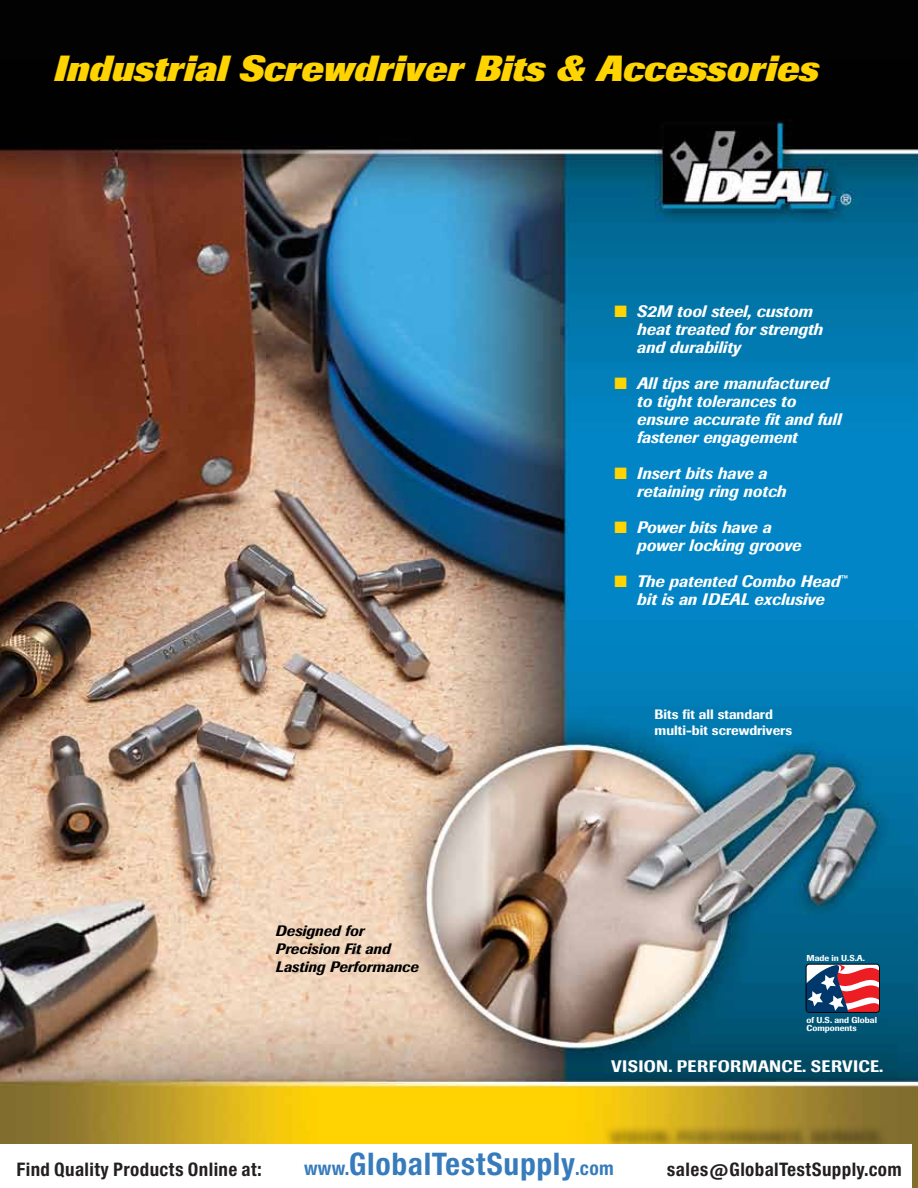
<style>
.page{position:relative;width:918px;height:1188px;background:#fff}
.page>*{position:absolute;margin:0;border:0;box-sizing:border-box;transform-origin:0 0}
.t1{font:italic 800 36px "Imago";color:#ffd400}
.t2{font:29.7px "Europa Gro Nr 2 SBOP Bol Con";letter-spacing:.02em;color:#367bbc}
.t3{font:17.85px "Europa Gro Nr 2 SBOP Bol Con";letter-spacing:.02em;color:#231f20}
.t4{font:italic 500 16.5px/18px "Imago";color:#fff}
.t5{font:500 16.5px "Imago";letter-spacing:.02em;color:#fff}
.t6{font:italic 500 15px/18px "Imago";color:#000}
.t7{font:500 13.5px/16.5px "Imago";color:#fff}
.t8{font:500 8.55px/8.6px "Imago";color:#fff}
.s1{color:#ffd400}
.s2{font-size:18.3px}
</style>
<div class="page">
<img style="left:0;top:0;width:918px;height:1188px">
<div style="left:604px;top:1124px;width:286px;height:28px;background:#000;opacity:.5"></div>
<svg style="left:806px;top:961px;width:74px;height:53px"></svg>
<div style="left:806px;top:964px;width:74px;height:49px;border:1px solid #000;border-radius:3px"></div>
<div style="left:0;top:1145px;width:911px;height:43px;background:#fff"></div>
<h1 class="t1" style="left:54px;top:48px;width:766px">Industrial Screwdriver Bits &amp; Accessories</h1>
<p class="t4" style="left:637px;top:302px;width:187px;text-indent:-22px"><span class="s1">■</span> S2M tool steel, custom heat treated for strength and durability</p>
<p class="t4" style="left:637px;top:374px;width:206px;text-indent:-22px"><span class="s1">■</span> All tips are manufactured to tight tolerances to ensure accurate fit and full fastener engagement</p>
<p class="t4" style="left:637px;top:464px;width:151px;text-indent:-22px"><span class="s1">■</span> Insert bits have a retaining ring notch</p>
<p class="t4" style="left:637px;top:518px;width:166px;text-indent:-22px"><span class="s1">■</span> Power bits have a power locking groove</p>
<p class="t4" style="left:615px;top:572px;width:235px;text-align:center"><span class="s1">■</span> The patented Combo Head<sup>™ </sup>bit is an IDEAL exclusive</p>
<p class="t6" style="left:276px;top:922px;width:144px">Designed for<br>Precision Fit and<br>Lasting Performance</p>
<p class="t7" style="left:655px;top:706px;width:139px">Bits fit all standard multi-bit screwdrivers</p>
<p class="t8" style="left:806px;top:953px;width:60px">Made in U.S.A.</p>
<p class="t8" style="left:806px;top:1015px;width:72px">of U.S. and Global<br>Components</p>
<p class="t5" style="left:611px;top:1057px;width:274px">Vision. Performance. Service.</p>
<p class="t3" style="left:16px;top:1159px;width:247px">Find Quality Products Online at:</p>
<h2 class="t2" style="left:304px;top:1147px;width:311px"><span class="s2">www.</span>GlobalTestSupply<span class="s2">.com</span></h2>
<p class="t3" style="left:667px;top:1159px;width:236px">sales@GlobalTestSupply.com</p>
</div>
